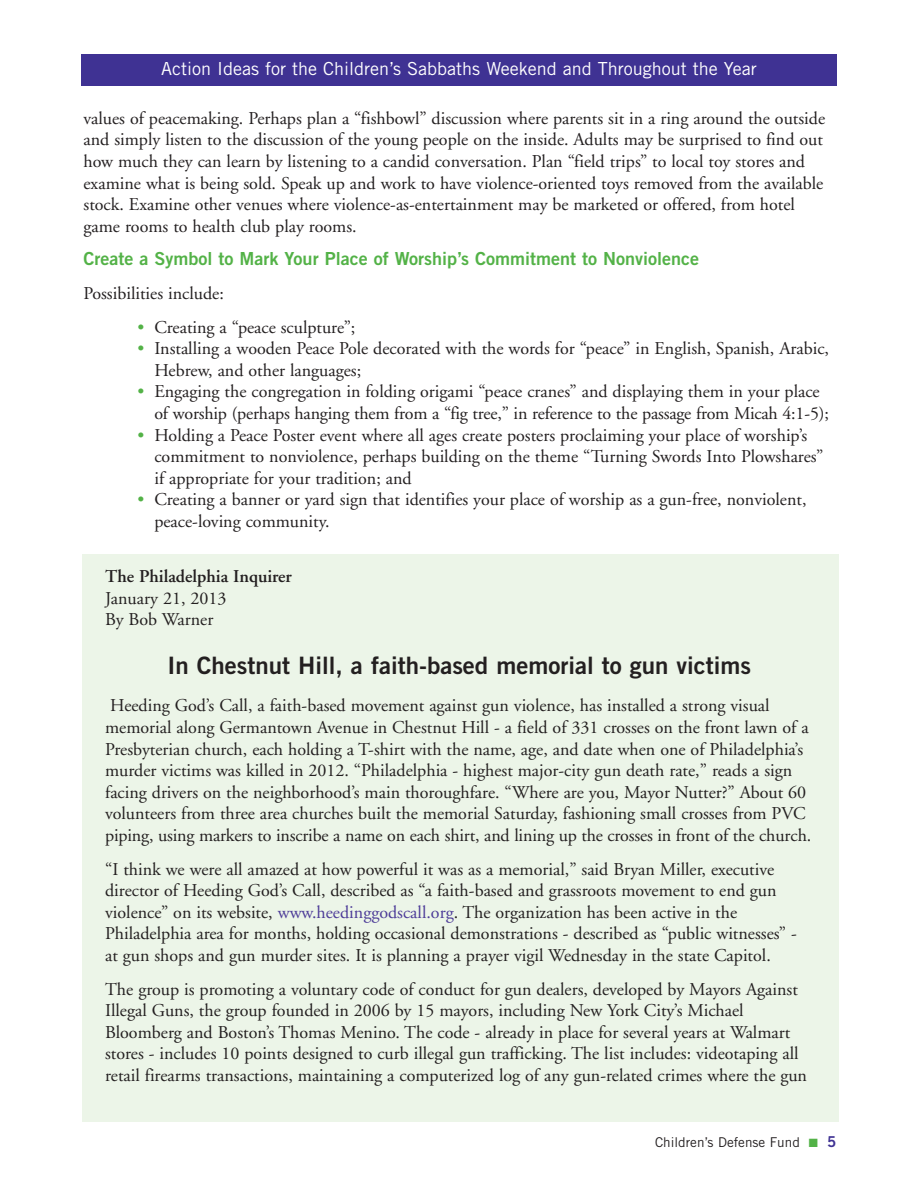
<style>
.page{position:relative;width:918px;height:1188px;background:#fff}
.page>*{position:absolute;margin:0;border:0;box-sizing:border-box;transform-origin:0 0}
.t1{font:24px "Trade Gothic Bold Two";color:#231f20}
.t2{font:18px/21.6px "Adobe Garamond";color:#231f20}
.t3{font:18px "Trade Gothic Bold Two";color:#53b247}
.t4{font:18px "Trade Gothic";color:#fff}
.t5{font:600 18px "Adobe Garamond";color:#231f20}
.t6{font:13.5px "Trade Gothic";color:#231f20}
.s1{color:#53b247}
.s2{color:#4d3c98}
.s3{font-family:"Trade Gothic Bold Two";font-size:15px;color:#3f3293}
</style>
<div class="page">
<div style="left:82px;top:554px;width:756px;height:568px;background:#ecf5e8"></div>
<div style="left:81px;top:55px;width:756px;height:31px;background:#3f3293"></div>
<p class="t4" style="left:161px;top:62px;width:597px">Action Ideas for the Children’s Sabbaths Weekend and Throughout the Year</p>
<p class="t2" style="left:84px;top:109px;width:743px">values of peacemaking. Perhaps plan a “fishbowl” discussion where parents sit in a ring around the outside and simply listen to the discussion of the young people on the inside. Adults may be surprised to find out how much they can learn by listening to a candid conversation. Plan “field trips” to local toy stores and examine what is being sold. Speak up and work to have violence-oriented toys removed from the available stock. Examine other venues where violence-as-entertainment may be marketed or offered, from hotel game rooms to health club play rooms.</p>
<p class="t3" style="left:84px;top:252px;width:617px">Create a Symbol to Mark Your Place of Worship’s Commitment to Nonviolence</p>
<p class="t2" style="left:84px;top:284px;width:142px">Possibilities include:</p>
<p class="t2" style="left:138px;top:318px;width:219px"><span class="s1">•</span> Creating a “peace sculpture”;</p>
<p class="t2" style="left:154px;top:339px;width:676px;text-indent:-17px"><span class="s1">•</span> Installing a wooden Peace Pole decorated with the words for “peace” in English, Spanish, Arabic,<br>Hebrew, and other languages;</p>
<p class="t2" style="left:154px;top:383px;width:676px;text-indent:-17px"><span class="s1">•</span> Engaging the congregation in folding origami “peace cranes” and displaying them in your place of worship (perhaps hanging them from a “fig tree,” in reference to the passage from Micah 4:1-5);</p>
<p class="t2" style="left:154px;top:426px;width:670px;text-indent:-17px"><span class="s1">•</span> Holding a Peace Poster event where all ages create posters proclaiming your place of worship’s commitment to nonviolence, perhaps building on the theme “Turning Swords Into Plowshares” if appropriate for your tradition; and</p>
<p class="t2" style="left:154px;top:491px;width:654px;text-indent:-17px"><span class="s1">•</span> Creating a banner or yard sign that identifies your place of worship as a gun-free, nonviolent, peace-loving community.</p>
<p class="t5" style="left:105px;top:569px;width:188px">The Philadelphia Inquirer</p>
<p class="t2" style="left:105px;top:589px;width:123px">January 21, 2013<br>By Bob Warner</p>
<h1 class="t1" style="left:168px;top:657px;width:585px">In Chestnut Hill, a faith-based memorial to gun victims</h1>
<p class="t2" style="left:105px;top:697px;width:708px">Heeding God’s Call, a faith-based movement against gun violence, has installed a strong visual memorial along Germantown Avenue in Chestnut Hill - a field of 331 crosses on the front lawn of a Presbyterian church, each holding a T-shirt with the name, age, and date when one of Philadelphia’s murder victims was killed in 2012. “Philadelphia - highest major-city gun death rate,” reads a sign facing drivers on the neighborhood’s main thoroughfare. “Where are you, Mayor Nutter?” About 60 volunteers from three area churches built the memorial Saturday, fashioning small crosses from PVC piping, using markers to inscribe a name on each shirt, and lining up the crosses in front of the church.</p>
<p class="t2" style="left:105px;top:860px;width:693px">“I think we were all amazed at how powerful it was as a memorial,” said Bryan Miller, executive director of Heeding God’s Call, described as “a faith-based and grassroots movement to end gun violence” on its website, <span class="s2">www.heedinggodscall.org</span>. The organization has been active in the Philadelphia area for months, holding occasional demonstrations - described as “public witnesses” - at gun shops and gun murder sites. It is planning a prayer vigil Wednesday in the state Capitol.</p>
<p class="t2" style="left:105px;top:980px;width:704px">The group is promoting a voluntary code of conduct for gun dealers, developed by Mayors Against Illegal Guns, the group founded in 2006 by 15 mayors, including New York City’s Michael Bloomberg and Boston’s Thomas Menino. The code - already in place for several years at Walmart stores - includes 10 points designed to curb illegal gun trafficking. The list includes: videotaping all retail firearms transactions, maintaining a computerized log of any gun-related crimes where the gun</p>
<p class="t6" style="left:655px;top:1137px;width:183px">Children’s Defense Fund <span class="s1">■</span> <span class="s3">5</span></p>
</div>
